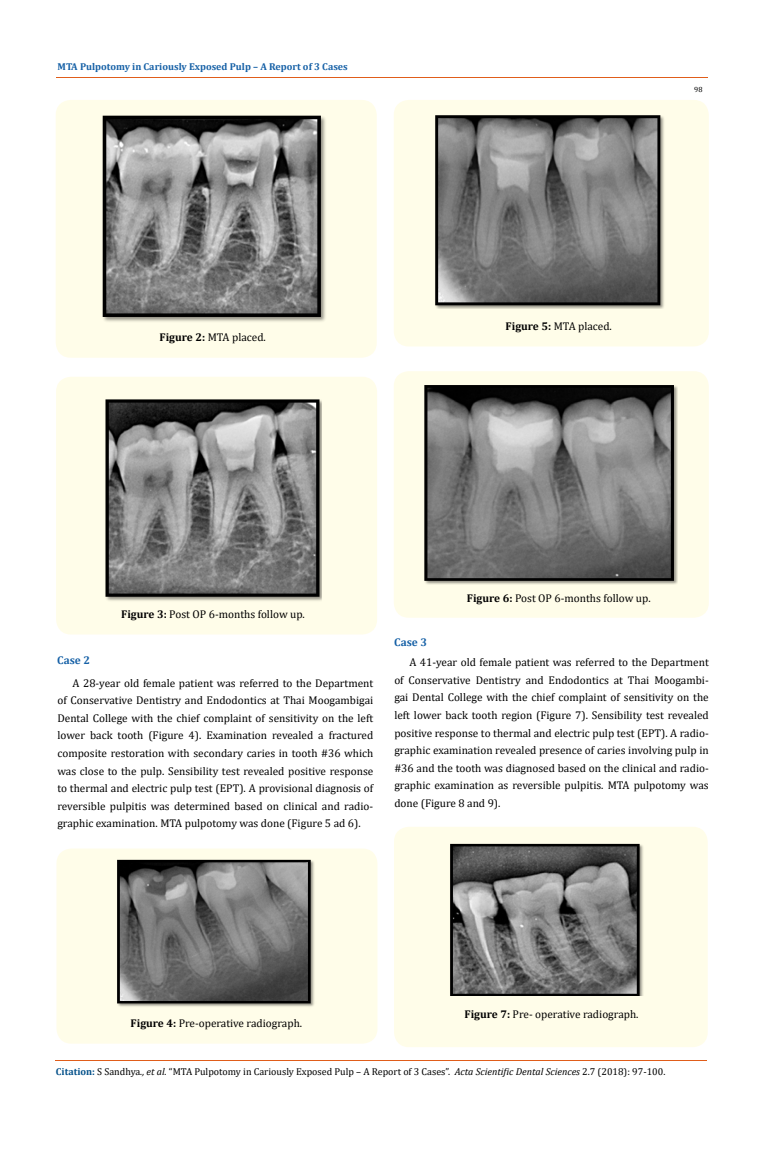
<style>
.page{position:relative;width:764px;height:1157px;background:#fff}
.page>*{position:absolute;margin:0;border:0;box-sizing:border-box;transform-origin:0 0}
.t1{font:11.25px/17.5px "Cambria";color:#000;text-align:justify}
.t2{font:700 11.25px "Cambria";color:#1560a6}
.t3{font:10px "Cambria";color:#000}
.t4{font:700 10px "Cambria";color:#1560a6}
.t5{font:7.5px "Cambria";color:#000}
.s1{font-weight:700}
.s2{font-weight:700;color:#035089}
.s3{font-style:italic}
</style>
<div class="page">
<div style="left:56px;top:100px;width:321px;height:258px;background:#fffde9;border-radius:15px"></div>
<div style="left:394px;top:100px;width:315px;height:246px;background:#fffde9;border-radius:15px"></div>
<div style="left:394px;top:826px;width:314px;height:220px;background:#fffde9;border-radius:15px"></div>
<img style="left:102px;top:115px;width:224px;height:207px">
<div style="left:56px;top:377px;width:321px;height:257px;background:#fffde9;border-radius:15px"></div>
<img style="left:105px;top:399px;width:217px;height:202px">
<div style="left:56px;top:848px;width:321px;height:195px;background:#fffde9;border-radius:15px"></div>
<img style="left:435px;top:115px;width:229px;height:193px">
<div style="left:394px;top:371px;width:315px;height:246px;background:#fffde9;border-radius:15px"></div>
<img style="left:424px;top:385px;width:253px;height:200px">
<img style="left:450px;top:843px;width:193px;height:152px">
<hr style="left:56px;top:77px;width:652px;height:1px;background:#e05d1a">
<hr style="left:55px;top:1060px;width:652px;height:1px;background:#e05d1a">
<img style="left:117px;top:859px;width:197px;height:148px">
<p class="t4" style="left:58px;top:59px;width:292px">MTA Pulpotomy in Cariously Exposed Pulp – A Report of 3 Cases</p>
<p class="t1" style="left:160px;top:329px;width:108px"><span class="s1">Figure 2:</span> MTA placed.</p>
<p class="t5" style="left:694px;top:85px;width:10px">98</p>
<p class="t1" style="left:505px;top:317px;width:108px"><span class="s1">Figure 5:</span> MTA placed.</p>
<p class="t2" style="left:57px;top:652px;width:34px">Case 2</p>
<p class="t1" style="left:121px;top:605px;width:185px"><span class="s1">Figure 3:</span> Post OP 6-months follow up.</p>
<p class="t1" style="left:57px;top:674px;width:317px;text-indent:15px">A 28-year old female patient was referred to the Department of Conservative Dentistry and Endodontics at Thai Moogambigai Dental College with the chief complaint of sensitivity on the left lower back tooth (Figure 4). Examination revealed a fractured composite restoration with secondary caries in tooth #36 which was close to the pulp. Sensibility test revealed positive response to thermal and electric pulp test (EPT). A provisional diagnosis of reversible pulpitis was determined based on clinical and radio&shy;graphic examination. MTA pulpotomy was done (Figure 5 ad 6).</p>
<p class="t2" style="left:394px;top:634px;width:34px">Case 3</p>
<p class="t1" style="left:467px;top:589px;width:185px"><span class="s1">Figure 6:</span> Post OP 6-months follow up.</p>
<p class="t1" style="left:394px;top:653px;width:316px;text-indent:15px">A 41-year old female patient was referred to the Department of Conservative Dentistry and Endodontics at Thai Moogambi&shy;gai Dental College with the chief complaint of sensitivity on the left lower back tooth region (Figure 7). Sensibility test revealed positive response to thermal and electric pulp test (EPT). A radio&shy;graphic examination revealed presence of caries involving pulp in #36 and the tooth was diagnosed based on the clinical and radio&shy;graphic examination as reversible pulpitis. MTA pulpotomy was done (Figure 8 and 9).</p>
<p class="t1" style="left:131px;top:1013px;width:173px"><span class="s1">Figure 4:</span> Pre-operative radiograph.</p>
<p class="t1" style="left:464px;top:1005px;width:176px"><span class="s1">Figure 7:</span> Pre- operative radiograph.</p>
<p class="t3" style="left:56px;top:1065px;width:611px"><span class="s2">Citation:</span> S Sandhya<span class="s3">., et al.</span> “MTA Pulpotomy in Cariously Exposed Pulp – A Report of 3 Cases”. <span class="s3">Acta Scientific Dental Sciences</span> 2.7 (2018): 97-100.</p>
</div>
